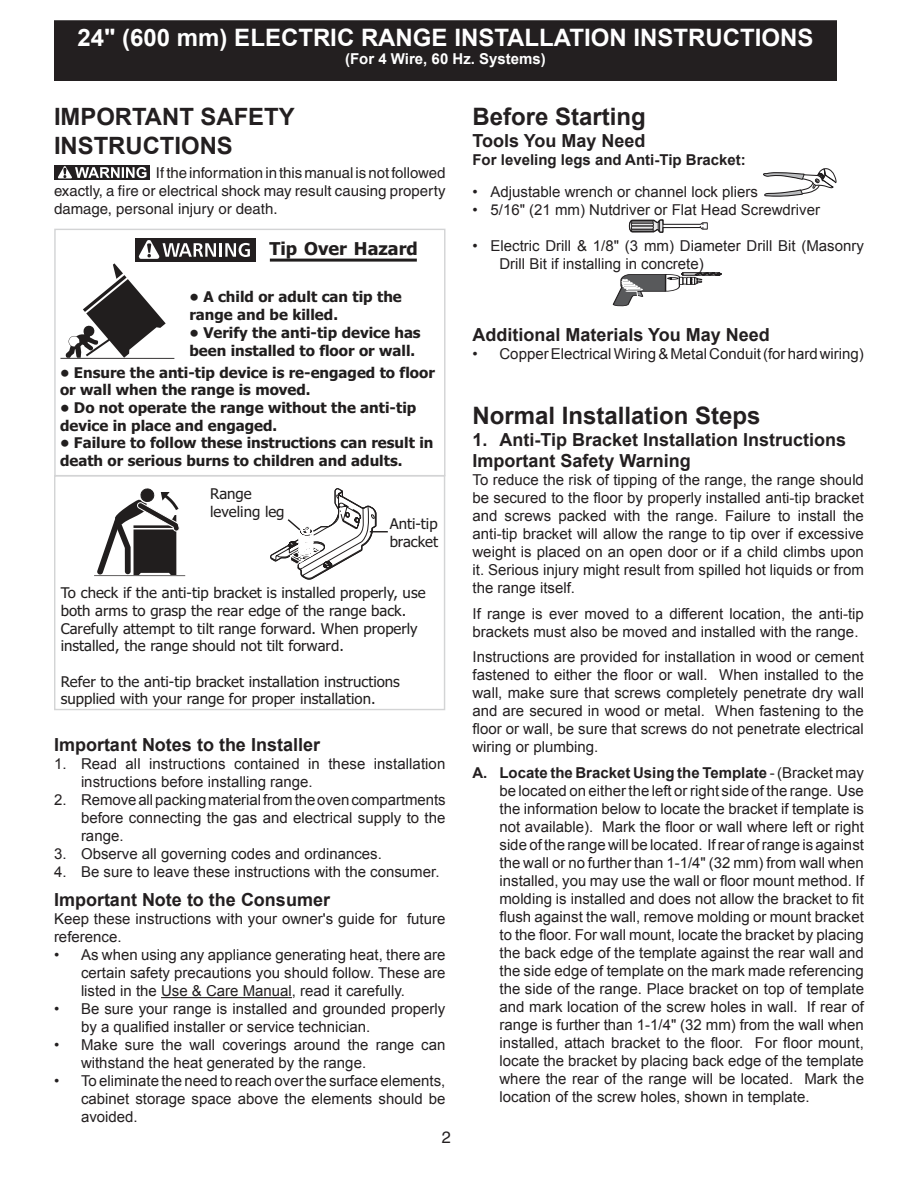
<style>
.page{position:relative;width:918px;height:1188px;background:#fff}
.page>*{position:absolute;margin:0;border:0;box-sizing:border-box;transform-origin:0 0}
.t1{font:700 24px "Arial";color:#fff}
.Section_Header_Hum_b{font:700 24px "Arial";color:#231f20}
.Section_Header_Hum_b-2{font:700 23.85px/28.8px "Arial";color:#231f20}
.Instruction_Head_Hum{font:700 18px "Arial";color:#231f20}
.t2{font:700 17.7px "Tahoma";color:#211e1e}
.t3{font:16.5px "Helvetica";color:#231f20}
.Normal_Body_indent{font:15px/18px "Arial";color:#231f20}
.Normal_Body_no_parag{font:15px/18px "Arial";color:#231f20}
.Normal_Body_no_parag-2{font:15px/18px "Helvetica";color:#231f20;text-align:justify}
.Normal_Body_no_parag-3{font:700 15px "Arial";color:#231f20}
.t4{font:700 15px "Arial";color:#fff}
.t5{font:700 14.7px/17.7px "Tahoma";color:#211e1e}
.t6{font:14.7px/17.7px "Tahoma";color:#211e1e}
.s1{font-weight:700}
</style>
<div class="page">
<div style="left:55px;top:21px;width:781px;height:59px;background:#231f20"></div>
<div style="left:54px;top:20px;width:783px;height:61px;border:2px solid #231f20"></div>
<hr style="left:161px;top:997px;width:131px;height:1px;background:#231f20">
<div style="left:54px;top:165px;width:96px;height:15px;background:#231f20"></div>
<svg style="left:58px;top:166px;width:89px;height:12px"></svg>
<div style="left:135px;top:238px;width:121px;height:24px;background:#231f20"></div>
<div style="left:54px;top:229px;width:391px;height:247px;border:1px solid #d3d4d5"></div>
<hr style="left:60px;top:358px;width:114px;height:1px;background:#211e1e">
<svg style="left:65px;top:240px;width:185px;height:118px"></svg>
<hr style="left:94px;top:575px;width:91px;height:1px;background:#211e1e">
<svg style="left:97px;top:488px;width:83px;height:87px"></svg>
<svg style="left:270px;top:488px;width:118px;height:92px"></svg>
<div style="left:54px;top:475px;width:391px;height:235px;border:1px solid #d3d4d5"></div>
<hr style="left:270px;top:259px;width:147px;height:3px;background:#211e1e">
<svg style="left:763px;top:168px;width:73px;height:29px"></svg>
<svg style="left:628px;top:220px;width:80px;height:13px"></svg>
<svg style="left:613px;top:272px;width:109px;height:35px"></svg>
<h1 class="t1" style="left:78px;top:22px;width:737px">24" (600 mm) ELECTRIC RANGE INSTALLATION INSTRUCTIONS</h1>
<p class="t4" style="left:345px;top:49px;width:202px">(For 4 Wire, 60 Hz. Systems)</p>
<p class="Section_Header_Hum_b-2" style="left:54px;top:103px;width:242px">IMPORTANT SAFETY<br>INSTRUCTIONS</p>
<p class="Normal_Body_no_parag-2" style="left:54px;top:164px;width:393px;text-indent:102px">If the information in this manual is not followed exactly, a fire or electrical shock may result causing property damage, personal injury or death.</p>
<p class="t2" style="left:269px;top:236px;width:150px">Tip Over Hazard</p>
<p class="t5" style="left:189px;top:287px;width:214px">• A child or adult can tip the range and be killed.</p>
<p class="t5" style="left:189px;top:323px;width:233px">• Verify the anti-tip device has been installed to floor or wall.</p>
<p class="t5" style="left:60px;top:363px;width:376px">• Ensure the anti-tip device is re-engaged to floor or wall when the range is moved.</p>
<p class="t5" style="left:60px;top:398px;width:358px">• Do not operate the range without the anti-tip device in place and engaged.</p>
<p class="t5" style="left:60px;top:433px;width:375px">• Failure to follow these instructions can result in death or serious burns to children and adults.</p>
<p class="t6" style="left:210px;top:484px;width:76px">Range leveling leg</p>
<p class="t6" style="left:390px;top:514px;width:50px">Anti-tip bracket</p>
<p class="t6" style="left:61px;top:583px;width:366px">To check if the anti-tip bracket is installed properly, use both arms to grasp the rear edge of the range back.<br>Carefully attempt to tilt range forward. When properly installed, the range should not tilt forward.</p>
<p class="t6" style="left:61px;top:672px;width:341px">Refer to the anti-tip bracket installation instructions supplied with your range for proper installation.</p>
<p class="Instruction_Head_Hum" style="left:54px;top:733px;width:268px">Important Notes to the Installer</p>
<p class="Normal_Body_indent" style="left:81px;top:755px;width:366px;text-indent:-27px">1. Read all instructions contained in these installation instructions before installing range.</p>
<p class="Normal_Body_indent" style="left:81px;top:791px;width:366px;text-align:justify;text-indent:-27px">2. Remove all packing material from the oven compartments before connecting the gas and electrical supply to the range.</p>
<p class="Normal_Body_indent" style="left:54px;top:845px;width:329px">3. Observe all governing codes and ordinances.</p>
<p class="Normal_Body_indent" style="left:54px;top:863px;width:387px">4. Be sure to leave these instructions with the consumer.</p>
<p class="Instruction_Head_Hum" style="left:54px;top:888px;width:278px">Important Note to the Consumer</p>
<p class="Normal_Body_no_parag" style="left:54px;top:910px;width:393px">Keep these instructions with your owner's guide for future reference.</p>
<p class="Normal_Body_indent" style="left:81px;top:946px;width:366px;text-align:justify;text-indent:-27px">• As when using any appliance generating heat, there are certain safety precautions you should follow. These are listed in the Use &amp; Care Manual, read it carefully.</p>
<p class="Normal_Body_indent" style="left:81px;top:1000px;width:366px;text-indent:-27px">• Be sure your range is installed and grounded properly by a qualified installer or service technician.</p>
<p class="Normal_Body_indent" style="left:81px;top:1036px;width:366px;text-indent:-27px">• Make sure the wall coverings around the range can withstand the heat generated by the range.</p>
<p class="Normal_Body_indent" style="left:81px;top:1072px;width:366px;text-align:justify;text-indent:-27px">• To eliminate the need to reach over the surface elements, cabinet storage space above the elements should be avoided.</p>
<p class="t3" style="left:442px;top:1128px;width:11px">2</p>
<p class="Section_Header_Hum_b" style="left:472px;top:101px;width:175px">Before Starting</p>
<p class="Instruction_Head_Hum" style="left:472px;top:129px;width:175px">Tools You May Need</p>
<p class="Normal_Body_no_parag-3" style="left:472px;top:150px;width:275px">For leveling legs and Anti-Tip Bracket:</p>
<p class="Normal_Body_indent" style="left:472px;top:183px;width:287px">• Adjustable wrench or channel lock pliers</p>
<p class="Normal_Body_indent" style="left:472px;top:201px;width:349px">• 5/16" (21 mm) Nutdriver or Flat Head Screwdriver</p>
<p class="Normal_Body_indent" style="left:500px;top:237px;width:366px;text-indent:-27px">• Electric Drill &amp; 1/8" (3 mm) Diameter Drill Bit (Masonry<br>Drill Bit if installing in concrete)</p>
<p class="Instruction_Head_Hum" style="left:472px;top:323px;width:299px">Additional Materials You May Need</p>
<p class="Normal_Body_indent" style="left:472px;top:345px;width:393px">• Copper Electrical Wiring &amp; Metal Conduit (for hard wiring)</p>
<p class="Section_Header_Hum_b" style="left:472px;top:400px;width:290px">Normal Installation Steps</p>
<p class="Instruction_Head_Hum" style="left:472px;top:428px;width:375px">1. Anti-Tip Bracket Installation Instructions</p>
<p class="Instruction_Head_Hum" style="left:472px;top:449px;width:220px">Important Safety Warning</p>
<p class="Normal_Body_no_parag" style="left:472px;top:471px;width:393px;text-align:justify">To reduce the risk of tipping of the range, the range should be secured to the floor by properly installed anti-tip bracket and screws packed with the range. Failure to install the anti-tip bracket will allow the range to tip over if excessive weight is placed on an open door or if a child climbs upon it. Serious injury might result from spilled hot liquids or from the range itself.</p>
<p class="Normal_Body_no_parag" style="left:472px;top:605px;width:393px">If range is ever moved to a different location, the anti-tip brackets must also be moved and installed with the range.</p>
<p class="Normal_Body_no_parag" style="left:472px;top:648px;width:393px;text-align:justify">Instructions are provided for installation in wood or cement fastened to either the floor or wall. When installed to the wall, make sure that screws completely penetrate dry wall and are secured in wood or metal. When fastening to the floor or wall, be sure that screws do not penetrate electrical wiring or plumbing.</p>
<p class="Normal_Body_indent" style="left:500px;top:764px;width:366px;text-align:justify;text-indent:-27px"><span class="s1">A. Locate the Bracket Using the Template</span> - (Bracket may be located on either the left or right side of the range. Use the information below to locate the bracket if template is not available). Mark the floor or wall where left or right side of the range will be located. If rear of range is against the wall or no further than 1-1/4" (32 mm) from wall when installed, you may use the wall or floor mount method. If molding is installed and does not allow the bracket to fit flush against the wall, remove molding or mount bracket to the floor. For wall mount, locate the bracket by placing the back edge of the template against the rear wall and the side edge of template on the mark made referencing the side of the range. Place bracket on top of template and mark location of the screw holes in wall. If rear of range is further than 1-1/4" (32 mm) from the wall when installed, attach bracket to the floor. For floor mount, locate the bracket by placing back edge of the template where the rear of the range will be located. Mark the location of the screw holes, shown in template.</p>
</div>
